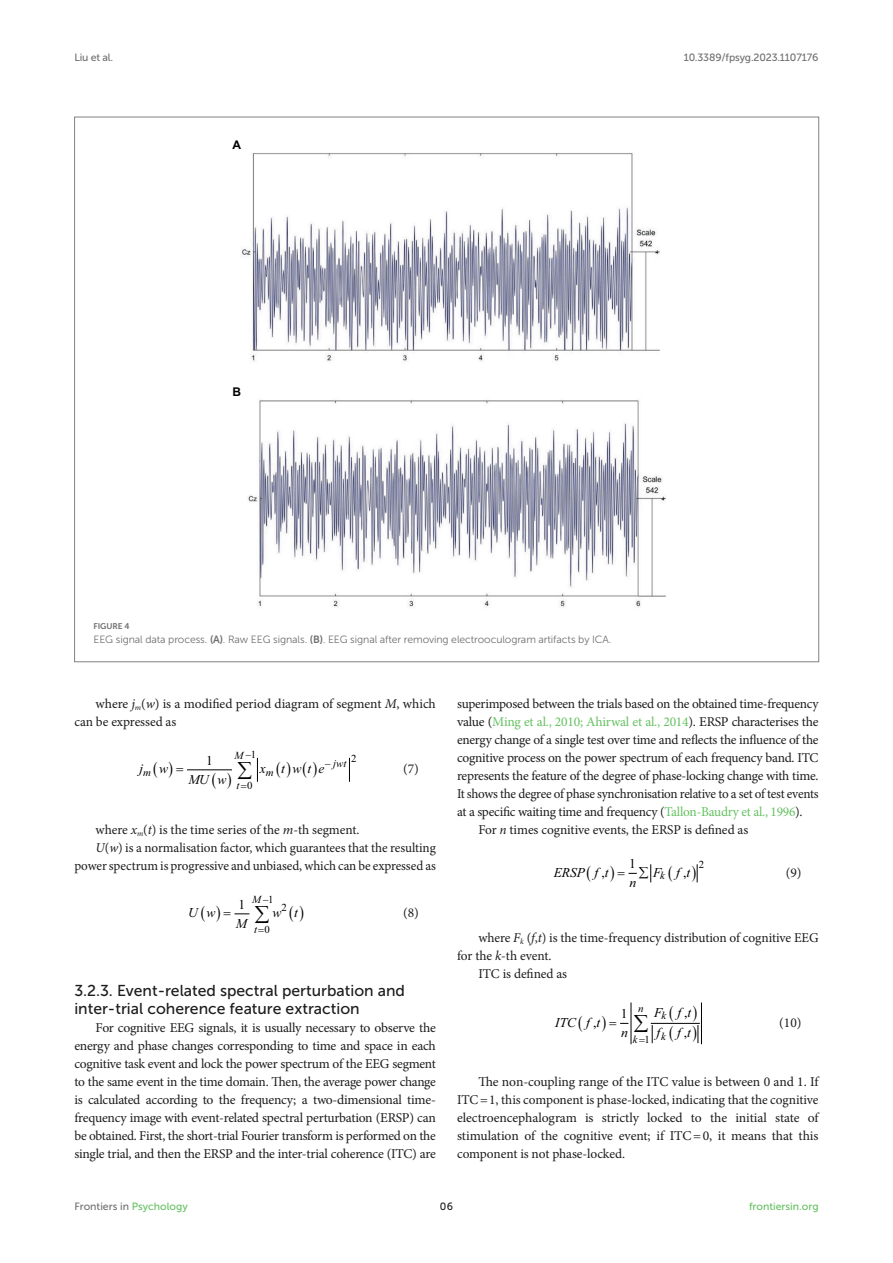
<style>
.page{position:relative;width:893px;height:1263px;background:#fff}
.page>*{position:absolute;margin:0;border:0;box-sizing:border-box;transform-origin:0 0}
.HEAD_3{font:15.75px/18px "Museo Sans 500";color:#1b1c1b}
.TEXT_FLUSH{font:13.5px/18px "Minion Pro";letter-spacing:-.01em;color:#1b1c1b}
.TEXT{font:13.5px/18px "Minion Pro";letter-spacing:-.005em;color:#1b1c1b;text-align:right}
.spi-math-img{font:italic 13.5px/20.4px "Times New Roman";letter-spacing:.005em;color:#000}
.EQ{font:13.5px "Minion Pro";color:#1b1c1b}
.spi-math-img-2{font:13.5px/20.4px "Times New Roman";color:#000}
.t1{font:700 12px "Arial";color:#010001}
.spi-math-img-3{font:italic 10.8px/20.4px "Times New Roman";color:#000}
.spi-math-img-4{font:10.8px "Times New Roman";color:#000}
.FIG_LEG{font:10.5px "Museo Sans 300";letter-spacing:-.01em;color:#706f70}
.t2{font:10.5px "Museo Sans 500";letter-spacing:-.015em;color:#706f70}
.t3{font:10.5px "Museo Sans 500";color:#65c161}
.t4{font:10.5px "Museo Sans 500";color:#1b1c1b}
.FIG_HD{font:8.25px "Museo Sans 700";letter-spacing:-.01em;color:#706f70}
.s1{font-family:"Museo Sans 700"}
.s2{font-style:italic}
.s3{font-style:normal}
.s4{color:#65c161}
</style>
<div class="page">
<hr style="left:187px;top:769px;width:45px;height:1px;background:#000">
<svg style="left:349px;top:758px;width:1px;height:24px"></svg>
<svg style="left:650px;top:864px;width:1px;height:18px"></svg>
<hr style="left:651px;top:1023px;width:49px;height:1px;background:#000">
<hr style="left:631px;top:1002px;width:1px;height:42px;background:#000">
<hr style="left:701px;top:1002px;width:1px;height:42px;background:#000">
<img style="left:242px;top:153px;width:424px;height:455px">
<svg style="left:234px;top:913px;width:15px;height:2px"></svg>
<svg style="left:628px;top:872px;width:9px;height:2px"></svg>
<svg style="left:696px;top:864px;width:2px;height:18px"></svg>
<svg style="left:620px;top:1022px;width:8px;height:2px"></svg>
<svg style="left:693px;top:1022px;width:6px;height:21px"></svg>
<svg style="left:256px;top:758px;width:2px;height:24px"></svg>
<svg style="left:650px;top:1022px;width:3px;height:21px"></svg>
<p class="t2" style="left:74px;top:51px;width:40px">Liu et al.</p>
<p class="t2" style="left:684px;top:51px;width:136px">10.3389/fpsyg.2023.1107176</p>
<p class="t1" style="left:233px;top:136px;width:10px">A</p>
<p class="t1" style="left:233px;top:383px;width:10px">B</p>
<p class="FIG_HD" style="left:94px;top:622px;width:37px">FIGURE 4</p>
<p class="FIG_LEG" style="left:94px;top:633px;width:519px">EEG signal data process. <span class="s1">(A)</span>. Raw EEG signals. <span class="s1">(B)</span>. EEG signal after removing electrooculogram artifacts by ICA.</p>
<p class="TEXT_FLUSH" style="left:74px;top:695px;width:363px;text-indent:21px">where <span class="s2">j</span><sub>m</sub>(<span class="s2">w</span>) is a modified period diagram of segment <span class="s2">M</span>, which can be expressed as</p>
<p class="spi-math-img" style="left:139px;top:758px;width:30px">j w</p>
<p class="spi-math-img" style="left:188px;top:769px;width:40px">MU w</p>
<p class="spi-math-img-3" style="left:234px;top:744px;width:23px">M−<span class="s3">1</span></p>
<p class="spi-math-img-4" style="left:351px;top:754px;width:7px">2</p>
<p class="spi-math-img-2" style="left:206px;top:751px;width:8px">1</p>
<p class="spi-math-img-3" style="left:325px;top:753px;width:23px">− jwt</p>
<p class="EQ" style="left:403px;top:760px;width:17px">(7)</p>
<p class="spi-math-img-3" style="left:143px;top:761px;width:9px">m</p>
<p class="spi-math-img" style="left:260px;top:758px;width:66px">x twte</p>
<p class="spi-math-img-3" style="left:237px;top:775px;width:4px">t</p>
<p class="spi-math-img-3" style="left:266px;top:761px;width:9px">m</p>
<p class="spi-math-img-4" style="left:247px;top:782px;width:7px">0</p>
<p class="TEXT_FLUSH" style="left:96px;top:821px;width:265px">where <span class="s2">x</span><sub>m</sub>(<span class="s2">t</span>) is the time series of the <span class="s2">m</span>-th segment.</p>
<p class="TEXT" style="left:74px;top:839px;width:363px"><span class="s2">U</span>(<span class="s2">w</span>) is a normalisation factor, which guarantees that the resulting power spectrum is progressive and unbiased, which can be expressed as</p>
<p class="spi-math-img" style="left:188px;top:902px;width:29px">U w</p>
<p class="spi-math-img" style="left:236px;top:913px;width:13px">M</p>
<p class="spi-math-img-3" style="left:252px;top:888px;width:23px">M −<span class="s3">1</span></p>
<p class="spi-math-img-2" style="left:239px;top:895px;width:8px">1</p>
<p class="spi-math-img-4" style="left:281px;top:904px;width:7px">2</p>
<p class="EQ" style="left:403px;top:904px;width:17px">(8)</p>
<p class="spi-math-img" style="left:272px;top:902px;width:27px">w t</p>
<p class="spi-math-img-4" style="left:265px;top:926px;width:7px">0</p>
<p class="spi-math-img-3" style="left:254px;top:919px;width:4px">t</p>
<p class="HEAD_3" style="left:74px;top:982px;width:332px">3.2.3. Event-related spectral perturbation and inter-trial coherence feature extraction</p>
<p class="TEXT_FLUSH" style="left:74px;top:1019px;width:363px;text-align:justify;text-indent:21px">For cognitive EEG signals, it is usually necessary to observe the energy and phase changes corresponding to time and space in each cognitive task event and lock the power spectrum of the EEG segment to the same event in the time domain. Then, the average power change is calculated according to the frequency; a two-dimensional time&shy;frequency image with event-related spectral perturbation (ERSP) can be obtained. First, the short-trial Fourier transform is performed on the single trial, and then the ERSP and the inter-trial coherence (ITC) are</p>
<p class="TEXT_FLUSH" style="left:457px;top:695px;width:363px;text-align:justify">superimposed between the trials based on the obtained time-frequency value (<span class="s4">Ming et al., 2010; Ahirwal et al., 2014</span>). ERSP characterises the energy change of a single test over time and reflects the influence of the cognitive process on the power spectrum of each frequency band. ITC represents the feature of the degree of phase-locking change with time.<br>It shows the degree of phase synchronisation relative to a set of test events at a specific waiting time and frequency (<span class="s4">Tallon-Baudry et al., 1996</span>).</p>
<p class="TEXT" style="left:478px;top:821px;width:271px">For <span class="s2">n</span> times cognitive events, the ERSP is defined as</p>
<p class="spi-math-img" style="left:554px;top:862px;width:56px">ERSP f t</p>
<p class="spi-math-img" style="left:629px;top:872px;width:8px">n</p>
<p class="spi-math-img-2" style="left:629px;top:854px;width:8px">1</p>
<p class="spi-math-img-4" style="left:699px;top:861px;width:7px">2</p>
<p class="spi-math-img-2" style="left:601px;top:863px;width:5px">,</p>
<p class="spi-math-img" style="left:639px;top:862px;width:53px">∑ F f<span class="s3">,</span>t</p>
<p class="EQ" style="left:786px;top:863px;width:17px">(9)</p>
<p class="spi-math-img-3" style="left:660px;top:865px;width:6px">k</p>
<p class="TEXT_FLUSH" style="left:457px;top:929px;width:363px;text-indent:21px">where <span class="s2">F</span><sub>k</sub> (<span class="s2">f</span>,<span class="s2">t</span>) is the time-frequency distribution of cognitive EEG for the <span class="s2">k</span>-th event.</p>
<p class="TEXT" style="left:478px;top:965px;width:90px">ITC is defined as</p>
<p class="spi-math-img" style="left:555px;top:1012px;width:46px">ITC f t</p>
<p class="spi-math-img" style="left:621px;top:1022px;width:8px">n</p>
<p class="spi-math-img-3" style="left:638px;top:998px;width:7px">n</p>
<p class="spi-math-img" style="left:654px;top:1002px;width:39px">F ft f ft</p>
<p class="spi-math-img-2" style="left:621px;top:1004px;width:8px">1</p>
<p class="spi-math-img-3" style="left:661px;top:1005px;width:7px">k k</p>
<p class="spi-math-img-2" style="left:593px;top:1013px;width:5px">,</p>
<p class="spi-math-img-2" style="left:684px;top:1003px;width:5px">, ,</p>
<p class="EQ" style="left:779px;top:1013px;width:24px">(10)</p>
<p class="spi-math-img-3" style="left:633px;top:1029px;width:6px">k</p>
<p class="spi-math-img-4" style="left:644px;top:1035px;width:7px">1</p>
<p class="TEXT" style="left:457px;top:1073px;width:363px;text-align:justify;text-indent:21px">The non-coupling range of the ITC value is between 0 and 1. If ITC=1, this component is phase-locked, indicating that the cognitive electroencephalogram is strictly locked to the initial state of stimulation of the cognitive event; if ITC=0, it means that this component is not phase-locked.</p>
<p class="t2" style="left:74px;top:1200px;width:115px">Frontiers in <span class="s4">Psychology</span></p>
<p class="t4" style="left:440px;top:1200px;width:15px">06</p>
<p class="t3" style="left:749px;top:1200px;width:71px">frontiersin.org</p>
</div>
